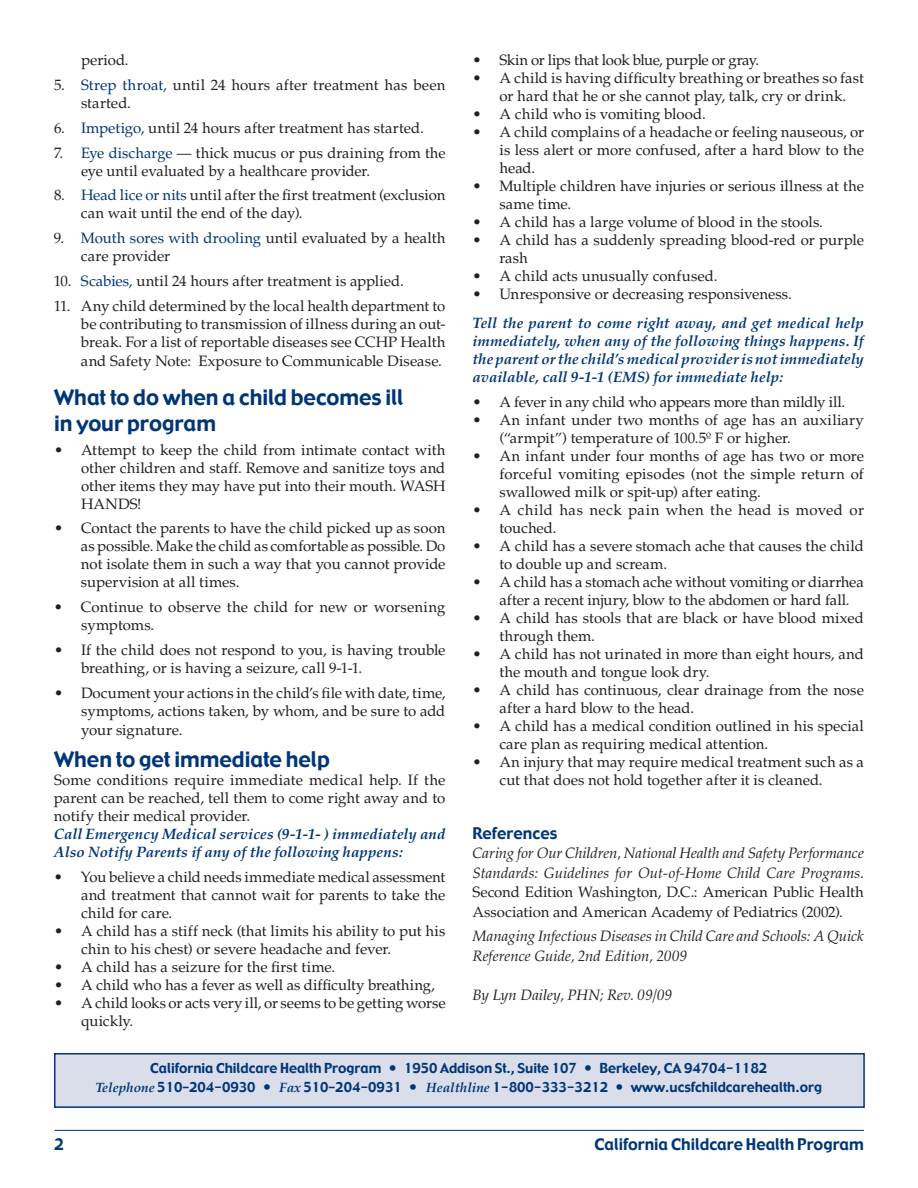
<style>
.page{position:relative;width:918px;height:1188px;background:#fff}
.page>*{position:absolute;margin:0;border:0;box-sizing:border-box;transform-origin:0 0}
.t1{font:21px/25.5px "Gadget";color:#013676}
.t2{font:15.75px "Gadget";color:#013676}
.t3{font:15px/18px "Palatino";color:#231f20}
.t4{font:italic 700 15px/18px "Palatino";letter-spacing:.005em;color:#013676}
.t5{font:italic 15px/19.5px "Palatino";color:#231f20}
.t6{font:15px/18px "Palatino";letter-spacing:.02em;color:#231f20}
.t7{font:15px "Palatino";letter-spacing:-.035em;color:#231f20}
.t8{font:13.5px/19.5px "Gadget";color:#013676;text-align:center}
.s1{color:#013676}
.s2{font-family:"Palatino";font-weight:700;font-style:italic}
</style>
<div class="page">
<hr style="left:54px;top:1130px;width:810px;height:1px;background:#013676">
<div style="left:54px;top:1053px;width:811px;height:55px;background:#dadeeb;border:2px solid #013676"></div>
<p class="t3" style="left:81px;top:52px;width:49px">period.</p>
<p class="t3" style="left:81px;top:76px;width:366px;text-indent:-27px">5. <span class="s1">Strep throat,</span> until 24 hours after treatment has been started.</p>
<p class="t3" style="left:54px;top:119px;width:371px">6. <span class="s1">Impetigo,</span> until 24 hours after treatment has started.</p>
<p class="t3" style="left:81px;top:144px;width:366px;text-indent:-27px">7. <span class="s1">Eye discharge</span> — thick mucus or pus draining from the eye until evaluated by a healthcare provider.</p>
<p class="t3" style="left:81px;top:187px;width:366px;text-indent:-27px">8. <span class="s1">Head lice or nits</span> until after the first treatment (exclusion can wait until the end of the day).</p>
<p class="t3" style="left:81px;top:229px;width:366px;text-indent:-27px">9. <span class="s1">Mouth sores with drooling</span> until evaluated by a health care provider</p>
<p class="t3" style="left:54px;top:272px;width:351px">10. <span class="s1">Scabies,</span> until 24 hours after treatment is applied.</p>
<p class="t3" style="left:81px;top:297px;width:366px;text-align:justify;text-indent:-27px">11. Any child determined by the local health department to be contributing to transmission of illness during an out&shy;break. For a list of reportable diseases see CCHP Health</p>
<p class="t3" style="left:81px;top:352px;width:363px">and Safety Note: Exposure to Communicable Disease.</p>
<h1 class="t1" style="left:54px;top:386px;width:351px">What to do when a child becomes ill in your program</h1>
<p class="t3" style="left:81px;top:441px;width:366px;text-align:justify;text-indent:-27px">• Attempt to keep the child from intimate contact with other children and staff. Remove and sanitize toys and other items they may have put into their mouth. WASH HANDS!</p>
<p class="t3" style="left:81px;top:520px;width:366px;text-align:justify;text-indent:-27px">• Contact the parents to have the child picked up as soon as possible. Make the child as comfortable as possible. Do not isolate them in such a way that you cannot provide supervision at all times.</p>
<p class="t3" style="left:81px;top:598px;width:366px;text-indent:-27px">• Continue to observe the child for new or worsening symptoms.</p>
<p class="t3" style="left:81px;top:641px;width:366px;text-indent:-27px">• If the child does not respond to you, is having trouble breathing, or is having a seizure, call 9-1-1.</p>
<p class="t3" style="left:54px;top:684px;width:393px;text-align:right">• Document your actions in the child’s file with date, time, symptoms, actions taken, by whom, and be sure to add</p>
<p class="t3" style="left:81px;top:721px;width:103px">your signature.</p>
<h1 class="t1" style="left:54px;top:748px;width:277px">When to get immediate help</h1>
<p class="t3" style="left:54px;top:772px;width:393px;text-align:justify">Some conditions require immediate medical help. If the parent can be reached, tell them to come right away and to notify their medical provider.</p>
<p class="t4" style="left:54px;top:825px;width:393px">Call Emergency Medical services (9-1-1- ) immediately and<br>Also Notify Parents if any of the following happens:</p>
<p class="t3" style="left:81px;top:868px;width:366px;text-align:justify;text-indent:-27px">• You believe a child needs immediate medical assessment and treatment that cannot wait for parents to take the child for care.</p>
<p class="t3" style="left:81px;top:922px;width:366px;text-indent:-27px">• A child has a stiff neck (that limits his ability to put his chin to his chest) or severe headache and fever.</p>
<p class="t3" style="left:54px;top:958px;width:283px">• A child has a seizure for the first time.</p>
<p class="t3" style="left:54px;top:976px;width:382px">• A child who has a fever as well as difficulty breathing,</p>
<p class="t3" style="left:81px;top:994px;width:366px;text-indent:-27px">• A child looks or acts very ill, or seems to be getting worse quickly.</p>
<p class="t7" style="left:473px;top:52px;width:288px">• Skin or lips that look blue, purple or gray.</p>
<p class="t3" style="left:500px;top:70px;width:366px;text-indent:-27px">• A child is having difficulty breathing or breathes so fast or hard that he or she cannot play, talk, cry or drink.</p>
<p class="t3" style="left:473px;top:106px;width:235px">• A child who is vomiting blood.</p>
<p class="t3" style="left:499px;top:124px;width:366px;text-align:justify;text-indent:-27px">• A child complains of a headache or feeling nauseous, or is less alert or more confused, after a hard blow to the head.</p>
<p class="t3" style="left:499px;top:178px;width:366px;text-indent:-27px">• Multiple children have injuries or serious illness at the same time.</p>
<p class="t3" style="left:472px;top:214px;width:352px">• A child has a large volume of blood in the stools.</p>
<p class="t3" style="left:499px;top:232px;width:366px;text-indent:-27px">• A child has a suddenly spreading blood-red or purple rash</p>
<p class="t3" style="left:472px;top:268px;width:247px">• A child acts unusually confused.</p>
<p class="t3" style="left:472px;top:286px;width:321px">• Unresponsive or decreasing responsiveness.</p>
<p class="t4" style="left:472px;top:314px;width:393px;text-align:justify">Tell the parent to come right away, and get medical help immediately, when any of the following things happens. If the parent or the child’s medical provider is not immediately available, call 9-1-1 (EMS) for immediate help:</p>
<p class="t3" style="left:472px;top:393px;width:374px">• A fever in any child who appears more than mildly ill.</p>
<p class="t3" style="left:500px;top:411px;width:366px;text-indent:-27px">• An infant under two months of age has an auxiliary (“armpit”) temperature of 100.5º F or higher.</p>
<p class="t3" style="left:499px;top:447px;width:366px;text-align:justify;text-indent:-27px">• An infant under four months of age has two or more forceful vomiting episodes (not the simple return of swallowed milk or spit-up) after eating.</p>
<p class="t6" style="left:499px;top:501px;width:366px;text-indent:-27px">• A child has neck pain when the head is moved or touched.</p>
<p class="t3" style="left:499px;top:537px;width:366px;text-indent:-27px">• A child has a severe stomach ache that causes the child to double up and scream.</p>
<p class="t3" style="left:499px;top:573px;width:366px;text-indent:-27px">• A child has a stomach ache without vomiting or diarrhea after a recent injury, blow to the abdomen or hard fall.</p>
<p class="t3" style="left:499px;top:609px;width:366px;text-indent:-27px">• A child has stools that are black or have blood mixed through them.</p>
<p class="t3" style="left:499px;top:645px;width:366px;text-indent:-27px">• A child has not urinated in more than eight hours, and the mouth and tongue look dry.</p>
<p class="t3" style="left:499px;top:681px;width:366px;text-indent:-27px">• A child has continuous, clear drainage from the nose after a hard blow to the head.</p>
<p class="t3" style="left:499px;top:717px;width:366px;text-indent:-27px">• A child has a medical condition outlined in his special care plan as requiring medical attention.</p>
<p class="t3" style="left:499px;top:753px;width:366px;text-indent:-27px">• An injury that may require medical treatment such as a cut that does not hold together after it is cleaned.</p>
<p class="t2" style="left:472px;top:823px;width:86px">References</p>
<p class="t5" style="left:472px;top:843px;width:393px">Caring for Our Children, National Health and Safety Performance<br>Standards: Guidelines for Out-of-Home Child Care Programs.</p>
<p class="t3" style="left:472px;top:883px;width:393px;line-height:19.5px">Second Edition Washington, D.C.: American Public Health<br>Association and American Academy of Pediatrics (2002).</p>
<p class="t5" style="left:472px;top:927px;width:393px">Managing Infectious Diseases in Child Care and Schools: A Quick<br>Reference Guide, 2nd Edition, 2009</p>
<p class="t5" style="left:472px;top:985px;width:201px">By Lyn Dailey, PHN; Rev. 09/09</p>
<p class="t8" style="left:96px;top:1059px;width:728px">California Childcare Health Program • 1950 Addison St., Suite 107 • Berkeley, CA 94704-1182<br><span class="s2">Telephone</span> 510–204-0930 • <span class="s2">Fax</span> 510–204-0931 • <span class="s2">Healthline</span> 1-800-333-3212 • www.ucsfchildcarehealth.org</p>
<p class="t2" style="left:54px;top:1134px;width:11px">2</p>
<p class="t2" style="left:594px;top:1134px;width:271px">California Childcare Health Program</p>
</div>
